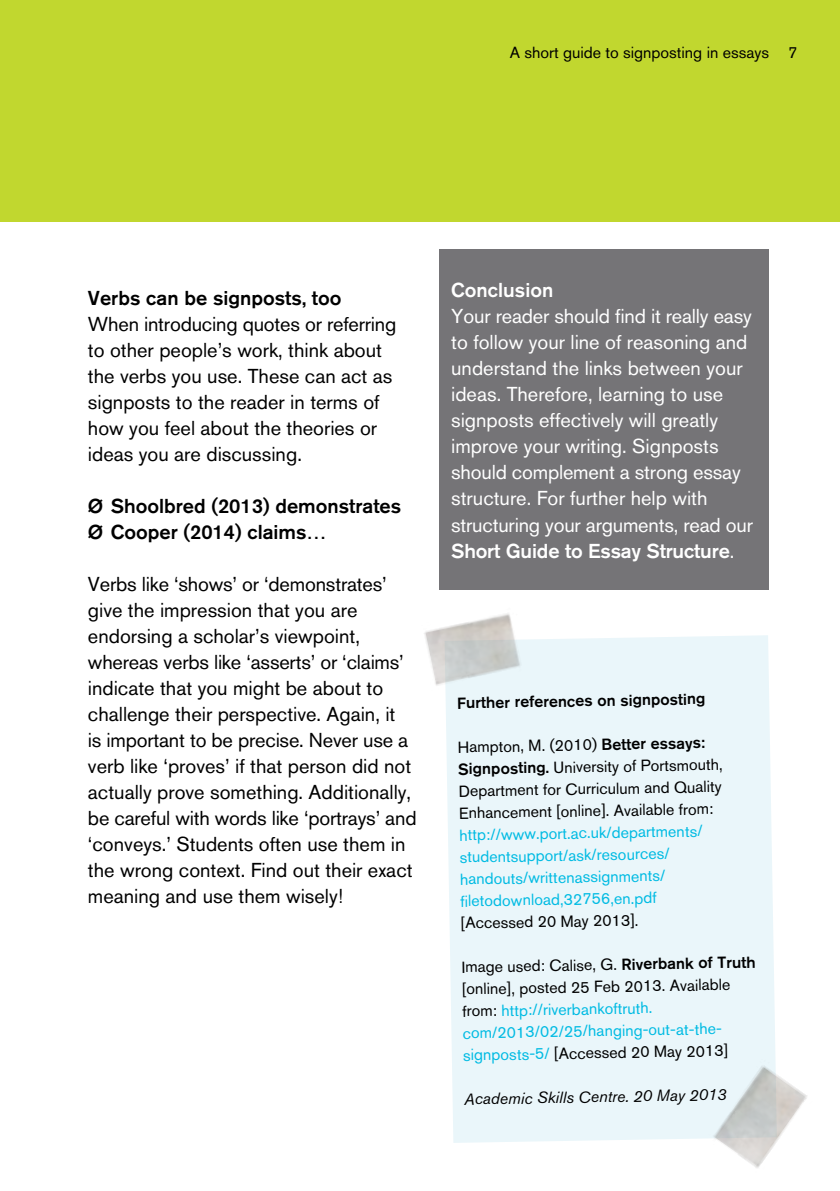
<style>
.page{position:relative;width:840px;height:1191px;background:#fff}
.page>*{position:absolute;margin:0;border:0;box-sizing:border-box;transform-origin:0 0}
.t1{font:20px/26px "Akzidenz Grotesk BQ";color:#000}
.t2{font:20px/26px "Akzidenz Grotesk BQ";color:#fff}
.t3{font:500 20px/26px "Akzidenz Grotesk BQ";color:#000}
.t4{font:500 20px "Akzidenz Grotesk BQ";color:#fff}
.t5{font:16px/22px "Akzidenz Grotesk BQ";color:#000}
.t6{font:16px/22px "Akzidenz Grotesk BQ";color:#00bbe3}
.t7{font:500 16px "Akzidenz Grotesk BQ";color:#000}
.t8{font:italic 16px "Akzidenz Grotesk BQ";color:#000}
.s1{font-weight:500}
.s2{color:#00bbe3}
</style>
<div class="page">
<div style="left:0;top:0;width:839px;height:221px;background:#c1d72f"></div>
<div style="left:446px;top:635px;width:329px;height:507px;background:#eaf6fa"></div>
<img style="left:690px;top:1050px;width:117px;height:118px">
<img style="left:424px;top:613px;width:100px;height:82px">
<div style="left:439px;top:249px;width:329px;height:341px;background:#757477"></div>
<p class="t5" style="left:509px;top:41px;width:289px">A short guide to signposting in essays 7</p>
<p class="t3" style="left:88px;top:284px;width:255px">Verbs can be signposts, too</p>
<p class="t1" style="left:88px;top:311px;width:310px">When introducing quotes or referring to other people’s work, think about the verbs you use. These can act as signposts to the reader in terms of how you feel about the theories or ideas you are discussing.</p>
<p class="t3" style="left:88px;top:492px;width:315px">Ø Shoolbred (2013) demonstrates<br>Ø Cooper (2014) claims…</p>
<p class="t1" style="left:88px;top:571px;width:330px">Verbs like ‘shows’ or ‘demonstrates’ give the impression that you are endorsing a scholar’s viewpoint, whereas verbs like ‘asserts’ or ‘claims’ indicate that you might be about to challenge their perspective. Again, it<br>is important to be precise. Never use a verb like ‘proves’ if that person did not actually prove something. Additionally, be careful with words like ‘portrays’ and ‘conveys.’ Students often use them in the wrong context. Find out their exact meaning and use them wisely!</p>
<p class="t4" style="left:451px;top:278px;width:103px">Conclusion</p>
<p class="t2" style="left:451px;top:303px;width:303px">Your reader should find it really easy to follow your line of reasoning and understand the links between your ideas. Therefore, learning to use signposts effectively will greatly improve your writing. Signposts should complement a strong essay structure. For further help with structuring your arguments, read our <span class="s1">Short Guide to Essay Structure</span>.</p>
<p class="t7" style="left:456px;top:693px;width:250px;rotate:-1deg">Further references on signposting</p>
<p class="t5" style="left:457px;top:736px;width:266px;rotate:-1deg">Hampton, M. (2010) <span class="s1">Better essays:<br>Signposting.</span> University of Portsmouth, Department for Curriculum and Quality Enhancement [online]. Available from:</p>
<p class="t6" style="left:459px;top:824px;width:244px;rotate:-1deg">http://www.port.ac.uk/departments/ studentsupport/ask/resources/ handouts/writtenassignments/<br>fi letodownload,32756,en.pdf</p>
<p class="t5" style="left:460px;top:912px;width:179px;rotate:-1deg">[Accessed 20 May 2013].</p>
<p class="t5" style="left:461px;top:956px;width:295px;rotate:-1deg">Image used: Calise, G. <span class="s1">Riverbank of Truth </span>[online], posted 25 Feb 2013. Available from: <span class="s2">http://riverbankoftruth. com/2013/02/25/hanging-out-at-the&shy;signposts-5/</span> [Accessed 20 May 2013]</p>
<p class="t8" style="left:463px;top:1089px;width:264px;rotate:-1deg">Academic Skills Centre. 20 May 2013</p>
</div>
